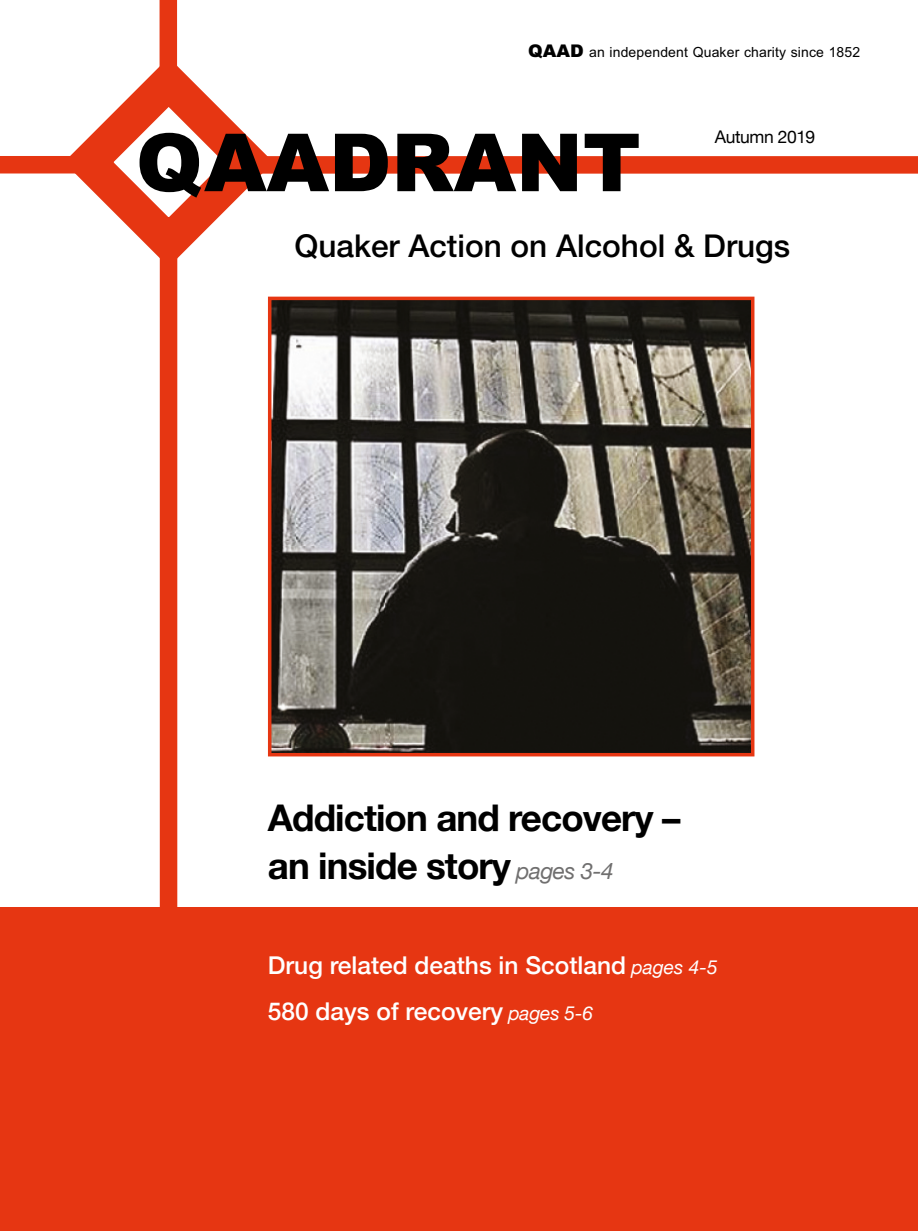
<style>
.page{position:relative;width:918px;height:1231px;background:#fff}
.page>*{position:absolute;margin:0;border:0;box-sizing:border-box;transform-origin:0 0}
.t1{font:900 80.15px "Arial";color:#000}
.t2{font:700 36.75px/47.2px "Helvetica Neue";letter-spacing:-.025em;color:#000}
.t3{font:500 31.5px "Helvetica Neue";color:#000}
.t4{font:500 24.5px/45.5px "Helvetica Neue";color:#fff}
.t5{font:17.5px "Helvetica Neue";letter-spacing:-.025em;color:#000}
.t6{font:14px "Arial";letter-spacing:.01em;color:#000}
.s1{font-weight:900;font-size:17.5px}
.s2{font-weight:400;font-style:italic;font-size:22.75px;color:#706f6f}
.s3{font-weight:400;font-style:italic;font-size:19.25px}
</style>
<div class="page">
<div style="left:0;top:156px;width:107px;height:17px;background:#e63612"></div>
<div style="left:160px;top:222px;width:17px;height:1008px;background:#e63612"></div>
<div style="left:240px;top:156px;width:678px;height:18px;background:#e63612"></div>
<svg style="left:39px;top:33px;width:259px;height:259px"></svg>
<div style="left:160px;top:0;width:17px;height:98px;background:#e63612"></div>
<div style="left:0;top:907px;width:918px;height:323px;background:#e63612"></div>
<img style="left:273px;top:301px;width:476px;height:450px">
<div style="left:268px;top:296px;width:486px;height:460px;border:4px solid #e63612"></div>
<p class="t6" style="left:528px;top:43px;width:334px"><span class="s1">QAAD</span> an independent Quaker charity since 1852</p>
<p class="t5" style="left:715px;top:124px;width:102px">Autumn 2019</p>
<h1 class="t1" style="left:136px;top:104px;width:506px">QAADRANT</h1>
<p class="t3" style="left:295px;top:220px;width:497px">Quaker Action on Alcohol &amp; Drugs</p>
<h2 class="t2" style="left:268px;top:795px;width:414px">Addiction and recovery – an inside story <span class="s2">pages 3-4</span></h2>
<p class="t4" style="left:268px;top:940px;width:451px">Drug related deaths in Scotland <span class="s3">pages 4-5<br></span>580 days of recovery <span class="s3">pages 5-6</span></p>
</div>
